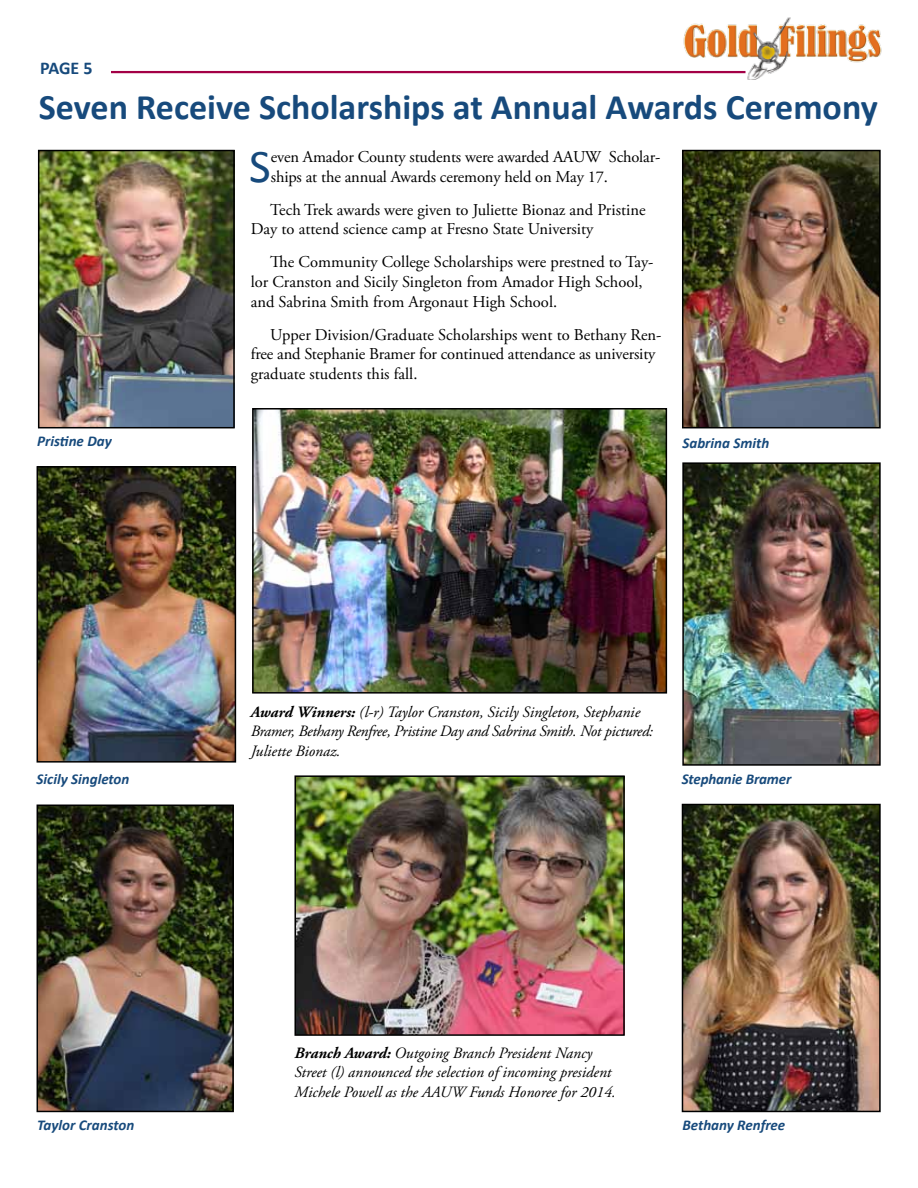
<style>
.page{position:relative;width:918px;height:1188px;background:#fff}
.page>*{position:absolute;margin:0;border:0;box-sizing:border-box;transform-origin:0 0}
.t1{font:47.25px "Calibri";color:#174a7c}
.t2{font:700 36px "Calibri";color:#174a7c}
.t3{font:700 18px "Calibri";color:#174a7c}
.t4{font:16.5px/19.5px "Adobe Garamond Pro";color:#000}
.t5{font:italic 15.75px/19.5px "Adobe Garamond Pro";letter-spacing:-.02em;color:#000}
.t6{font:italic 15.75px/19.5px "Adobe Garamond Pro";color:#000}
.t7{font:italic 700 15px "Calibri";color:#174a7c}
.s1{font-weight:700}
</style>
<div class="page">
<img style="left:663px;top:17px;width:219px;height:62px">
<hr style="left:111px;top:71px;width:635px;height:2px;background:#a30046">
<img style="left:41px;top:153px;width:191px;height:272px">
<div style="left:38px;top:150px;width:197px;height:278px;border:2px solid #000"></div>
<img style="left:40px;top:469px;width:193px;height:291px">
<div style="left:37px;top:466px;width:199px;height:297px;border:2px solid #000"></div>
<img style="left:40px;top:808px;width:191px;height:301px">
<div style="left:37px;top:805px;width:197px;height:307px;border:2px solid #000"></div>
<img style="left:685px;top:153px;width:193px;height:272px">
<div style="left:682px;top:150px;width:199px;height:278px;border:2px solid #000"></div>
<img style="left:685px;top:465px;width:193px;height:298px">
<div style="left:682px;top:462px;width:199px;height:304px;border:2px solid #000"></div>
<img style="left:685px;top:807px;width:193px;height:302px">
<div style="left:682px;top:804px;width:199px;height:308px;border:2px solid #000"></div>
<img style="left:255px;top:411px;width:409px;height:280px">
<div style="left:252px;top:408px;width:415px;height:286px;border:2px solid #000"></div>
<img style="left:297px;top:778px;width:325px;height:255px">
<div style="left:294px;top:775px;width:331px;height:261px;border:2px solid #000"></div>
<p class="t3" style="left:40px;top:56px;width:54px">PAGE 5</p>
<h2 class="t2" style="left:39px;top:84px;width:840px">Seven Receive Scholarships at Annual Awards Ceremony</h2>
<h1 class="t1" style="left:249px;top:136px;width:23px">S</h1>
<p class="t4" style="left:271px;top:148px;width:391px">even Amador County students were awarded AAUW Scholar&shy;ships at the annual Awards ceremony held on May 17.</p>
<p class="t4" style="left:251px;top:201px;width:396px;text-indent:20px">Tech Trek awards were given to Juliette Bionaz and Pristine<br>Day to attend science camp at Fresno State University</p>
<p class="t4" style="left:251px;top:253px;width:404px;text-indent:20px">The Community College Scholarships were prestned to Tay&shy;lor Cranston and Sicily Singleton from Amador High School, and Sabrina Smith from Argonaut High School.</p>
<p class="t4" style="left:251px;top:325px;width:412px;text-indent:20px">Upper Division/Graduate Scholarships went to Bethany Ren&shy;free and Stephanie Bramer for continued attendance as university graduate students this fall.</p>
<p class="t7" style="left:37px;top:432px;width:76px">Pristine Day</p>
<p class="t7" style="left:682px;top:434px;width:88px">Sabrina Smith</p>
<p class="t5" style="left:251px;top:703px;width:404px"><span class="s1">Award Winners:</span> (l-r) Taylor Cranston, Sicily Singleton, Stephanie<br>Bramer, Bethany Renfree, Pristine Day and Sabrina Smith. Not pictured:<br>Juliette Bionaz.</p>
<p class="t7" style="left:37px;top:769px;width:94px">Sicily Singleton</p>
<p class="t7" style="left:682px;top:769px;width:111px">Stephanie Bramer</p>
<p class="t6" style="left:294px;top:1044px;width:323px"><span class="s1">Branch Award:</span> Outgoing Branch President Nancy<br>Street (l) announced the selection of incoming president<br>Michele Powell as the AAUW Funds Honoree for 2014.</p>
<p class="t7" style="left:37px;top:1116px;width:99px">Taylor Cranston</p>
<p class="t7" style="left:682px;top:1116px;width:104px">Bethany Renfree</p>
</div>
